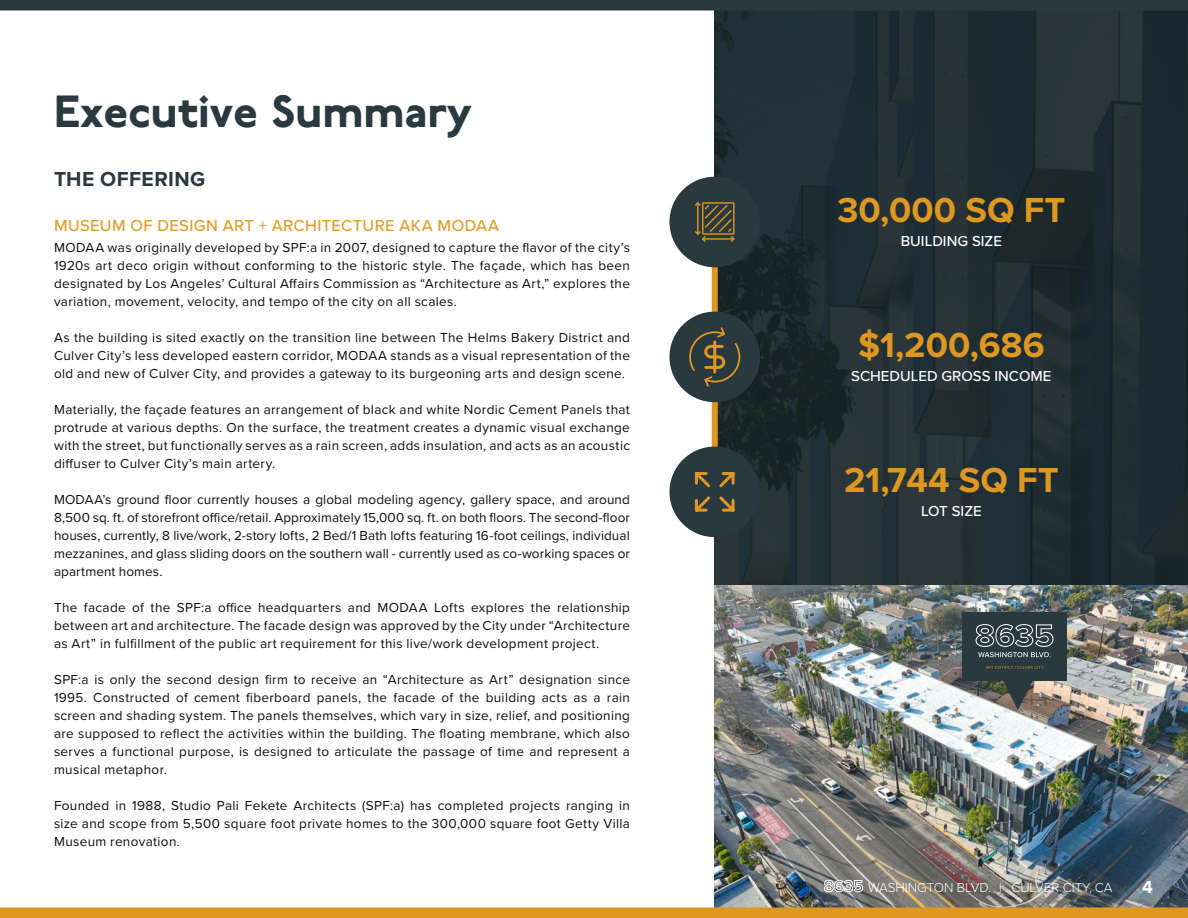
<style>
.page{position:relative;width:1188px;height:918px;background:#fff}
.page>*{position:absolute;margin:0;border:0;box-sizing:border-box;transform-origin:0 0}
.t1{font:800 45px "P22 Underground";color:#2a3940}
.Metricts{font:700 36px "Proxima Nova";color:#de9822}
.t2{font:700 21px "Proxima Nova";letter-spacing:.02em;color:#2a3940}
.t3{font:700 18px "Proxima Nova";color:#fff}
.t4{font:500 16.5px "Proxima Nova";letter-spacing:.025em;color:#e09d2d}
.Metrics_2{font:500 15px "Proxima Nova";color:#fff}
.Body{font:13.5px/18px "Proxima Nova";letter-spacing:.025em;color:#0d0d0d;text-align:justify}
.Body-2{font:13.5px "Proxima Nova";letter-spacing:.005em;color:#0d0d0d}
.t5{font:300 13.5px "Proxima Nova";letter-spacing:-.005em;color:#fff}
.s1{font-weight:700;font-size:16.5px}
</style>
<div class="page">
<svg style="left:715px;top:10px;width:473px;height:575px;background:#1f2d33"></svg>
<div style="left:712px;top:183px;width:6px;height:343px;background:#de9822"></div>
<div style="left:669px;top:177px;width:91px;height:90px;background:#2a3940;border-radius:50%"></div>
<div style="left:669px;top:312px;width:91px;height:90px;background:#2a3940;border-radius:50%"></div>
<div style="left:669px;top:447px;width:91px;height:90px;background:#2a3940;border-radius:50%"></div>
<svg style="left:695px;top:472px;width:40px;height:40px"></svg>
<svg style="left:695px;top:202px;width:40px;height:40px"></svg>
<svg style="left:689px;top:327px;width:52px;height:60px"></svg>
<img style="left:715px;top:585px;width:473px;height:323px">
<div style="left:962px;top:612px;width:105px;height:69px;background:#2a3940"></div>
<svg style="left:1002px;top:681px;width:32px;height:29px"></svg>
<svg style="left:985px;top:666px;width:59px;height:3px"></svg>
<svg style="left:975px;top:624px;width:79px;height:33px"></svg>
<div style="left:0;top:908px;width:1188px;height:10px;background:#de9822"></div>
<div style="left:0;top:0;width:1188px;height:10px;background:#2a3940"></div>
<h1 class="t1" style="left:54px;top:86px;width:420px">Executive Summary</h1>
<h2 class="t2" style="left:54px;top:164px;width:153px">THE OFFERING</h2>
<h3 class="t4" style="left:54px;top:214px;width:447px">MUSEUM OF DESIGN ART + ARCHITECTURE AKA MODAA</h3>
<p class="Body" style="left:54px;top:238px;width:578px">MODAA was originally developed by SPF:a in 2007, designed to capture the flavor of the city’s 1920s art deco origin without conforming to the historic style. The façade, which has been designated by Los Angeles’ Cultural Affairs Commission as “Architecture as Art,” explores the variation, movement, velocity, and tempo of the city on all scales.</p>
<p class="Body" style="left:54px;top:328px;width:578px">As the building is sited exactly on the transition line between The Helms Bakery District and Culver City’s less developed eastern corridor, MODAA stands as a visual representation of the old and new of Culver City, and provides a gateway to its burgeoning arts and design scene.</p>
<p class="Body" style="left:54px;top:400px;width:578px">Materially, the façade features an arrangement of black and white Nordic Cement Panels that protrude at various depths. On the surface, the treatment creates a dynamic visual exchange with the street, but functionally serves as a rain screen, adds insulation, and acts as an acoustic diffuser to Culver City’s main artery.</p>
<p class="Body" style="left:54px;top:490px;width:578px">MODAA’s ground floor currently houses a global modeling agency, gallery space, and around 8,500 sq. ft. of storefront office/retail. Approximately 15,000 sq. ft. on both floors. The second-floor houses, currently, 8 live/work, 2-story lofts, 2 Bed/1 Bath lofts featuring 16-foot ceilings, individual</p>
<p class="Body-2" style="left:54px;top:544px;width:577px">mezzanines, and glass sliding doors on the southern wall - currently used as co-working spaces or</p>
<p class="Body-2" style="left:54px;top:562px;width:110px">apartment homes.</p>
<p class="Body" style="left:54px;top:598px;width:578px">The facade of the SPF:a office headquarters and MODAA Lofts explores the relationship between art and architecture. The facade design was approved by the City under “Architecture as Art” in fulfillment of the public art requirement for this live/work development project.</p>
<p class="Body" style="left:54px;top:670px;width:578px">SPF:a is only the second design firm to receive an “Architecture as Art” designation since 1995. Constructed of cement fiberboard panels, the facade of the building acts as a rain screen and shading system. The panels themselves, which vary in size, relief, and positioning are supposed to reflect the activities within the building. The floating membrane, which also serves a functional purpose, is designed to articulate the passage of time and represent a musical metaphor.</p>
<p class="Body" style="left:54px;top:796px;width:578px">Founded in 1988, Studio Pali Fekete Architects (SPF:a) has completed projects ranging in size and scope from 5,500 square foot private homes to the 300,000 square foot Getty Villa Museum renovation.</p>
<p class="Metricts" style="left:837px;top:183px;width:229px">30,000 SQ FT</p>
<p class="Metrics_2" style="left:901px;top:230px;width:103px">BUILDING SIZE</p>
<p class="Metricts" style="left:858px;top:318px;width:188px">$1,200,686</p>
<p class="Metrics_2" style="left:851px;top:365px;width:202px">SCHEDULED GROSS INCOME</p>
<p class="Metricts" style="left:844px;top:453px;width:216px">21,744 SQ FT</p>
<p class="Metrics_2" style="left:921px;top:500px;width:62px">LOT SIZE</p>
<p class="t5" style="left:824px;top:877px;width:290px"><span class="s1">8635</span> WASHINGTON BLVD. | CULVER CITY, CA</p>
<h3 class="t3" style="left:1142px;top:873px;width:12px">4</h3>
</div>
